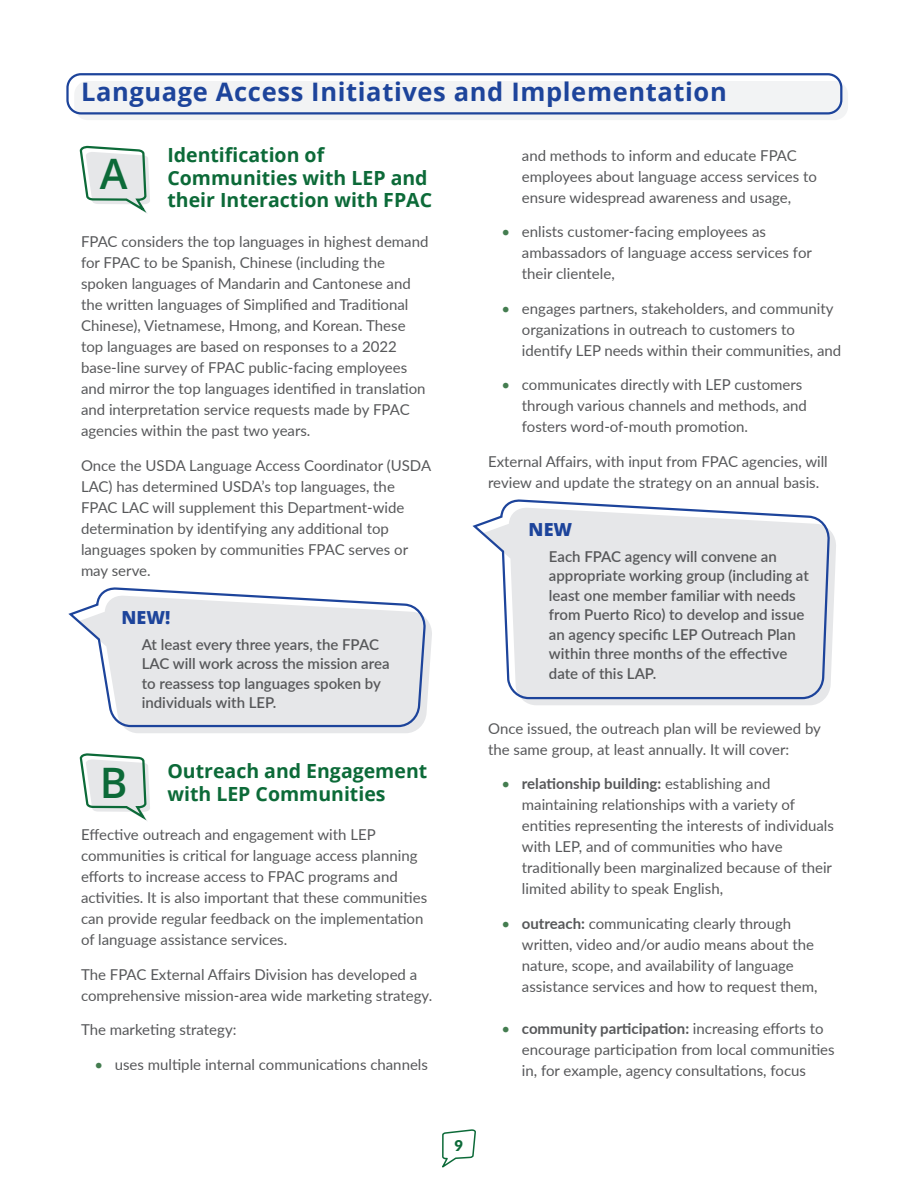
<style>
.page{position:relative;width:918px;height:1188px;background:#fff}
.page>*{position:absolute;margin:0;border:0;box-sizing:border-box;transform-origin:0 0}
.H3_-_A__B__C__3_line{font:600 42px "Open Sans";color:#0c6a38}
.H3_-_A__B__C__2_line{font:600 42px "Open Sans";color:#0c6a38}
.H2_-_outline{font:700 25.5px "Open Sans";letter-spacing:.025em;color:#1d449b}
.H3_-_A__B__C__3_line-2{font:700 19.5px/22.5px "Open Sans";color:#0c6a38}
.H3_-_A__B__C__2_line-2{font:700 19.5px/22.5px "Open Sans";color:#0c6a38}
.NEW_Header{font:800 18px "Open Sans";color:#1d449b}
.Body_Text{font:15px/21px "Lato";color:#57585a}
.Bullets_level_1{font:15px/21px "Lato";color:#57585a}
.NEW_Body{font:600 15px/19.5px "Lato";color:#57585a}
.t1{font:900 15px "Lato";color:#0c6a38}
.s1{color:#447d50}
.s2{font-weight:700}
</style>
<div class="page">
<svg style="left:442px;top:1129px;width:34px;height:39px"></svg>
<svg style="left:79px;top:753px;width:71px;height:68px"></svg>
<svg style="left:79px;top:145px;width:71px;height:68px"></svg>
<svg style="left:523px;top:530px;width:313px;height:175px;fill:#e6e7e9"></svg>
<svg style="left:472px;top:499px;width:357px;height:201px"></svg>
<svg style="left:125px;top:621px;width:307px;height:112px;fill:#e6e7e9"></svg>
<svg style="left:68px;top:587px;width:360px;height:141px"></svg>
<div style="left:74px;top:81px;width:774px;height:39px;background:#f2f3f4;border-radius:14px"></div>
<div style="left:66px;top:73px;width:776px;height:42px;border:2px solid #1d449b;border-radius:14px"></div>
<h2 class="H2_-_outline" style="left:81px;top:73px;width:647px">Language Access Initiatives and Implementation</h2>
<h3 class="H3_-_A__B__C__3_line-2" style="left:167px;top:143px;width:266px">Identification of<br>Communities with LEP and their Interaction with FPAC</h3>
<p class="Body_Text" style="left:81px;top:230px;width:349px">FPAC considers the top languages in highest demand for FPAC to be Spanish, Chinese (including the spoken languages of Mandarin and Cantonese and the written languages of Simplified and Traditional Chinese), Vietnamese, Hmong, and Korean. These top languages are based on responses to a 2022 base-line survey of FPAC public-facing employees and mirror the top languages identified in translation and interpretation service requests made by FPAC agencies within the past two years.</p>
<p class="Body_Text" style="left:81px;top:454px;width:352px">Once the USDA Language Access Coordinator (USDA LAC) has determined USDA’s top languages, the FPAC LAC will supplement this Department-wide determination by identifying any additional top languages spoken by communities FPAC serves or may serve.</p>
<p class="NEW_Header" style="left:122px;top:604px;width:50px">NEW!</p>
<p class="NEW_Body" style="left:142px;top:634px;width:249px">At least every three years, the FPAC<br>LAC will work across the mission area to reassess top languages spoken by individuals with LEP.</p>
<h3 class="H3_-_A__B__C__3_line" style="left:100px;top:145px;width:29px">A</h3>
<h3 class="H3_-_A__B__C__2_line" style="left:100px;top:754px;width:29px">B</h3>
<h3 class="H3_-_A__B__C__2_line-2" style="left:167px;top:759px;width:261px">Outreach and Engagement with LEP Communities</h3>
<p class="Body_Text" style="left:81px;top:824px;width:348px">Effective outreach and engagement with LEP communities is critical for language access planning efforts to increase access to FPAC programs and activities. It is also important that these communities can provide regular feedback on the implementation of language assistance services.</p>
<p class="Body_Text" style="left:81px;top:963px;width:353px">The FPAC External Affairs Division has developed a comprehensive mission-area wide marketing strategy.</p>
<p class="Body_Text" style="left:81px;top:1019px;width:157px">The marketing strategy:</p>
<p class="Bullets_level_1" style="left:94px;top:1053px;width:335px"><span class="s1">•</span> uses multiple internal communications channels</p>
<p class="t1" style="left:455px;top:1134px;width:10px">9</p>
<p class="Bullets_level_1" style="left:522px;top:144px;width:297px">and methods to inform and educate FPAC employees about language access services to ensure widespread awareness and usage,</p>
<p class="Bullets_level_1" style="left:522px;top:221px;width:292px;text-indent:-20px"><span class="s1">•</span> enlists customer-facing employees as ambassadors of language access services for their clientele,</p>
<p class="Bullets_level_1" style="left:522px;top:297px;width:321px;text-indent:-20px"><span class="s1">•</span> engages partners, stakeholders, and community organizations in outreach to customers to identify LEP needs within their communities, and</p>
<p class="Bullets_level_1" style="left:522px;top:374px;width:287px;text-indent:-20px"><span class="s1">•</span> communicates directly with LEP customers through various channels and methods, and fosters word-of-mouth promotion.</p>
<p class="Body_Text" style="left:488px;top:450px;width:341px">External Affairs, with input from FPAC agencies, will review and update the strategy on an annual basis.</p>
<p class="NEW_Header" style="left:529px;top:516px;width:45px">NEW</p>
<p class="NEW_Body" style="left:549px;top:546px;width:261px">Each FPAC agency will convene an appropriate working group (including at least one member familiar with needs from Puerto Rico) to develop and issue an agency specific LEP Outreach Plan within three months of the effective date of this LAP.</p>
<p class="Body_Text" style="left:488px;top:717px;width:334px">Once issued, the outreach plan will be reviewed by the same group, at least annually. It will cover:</p>
<p class="Bullets_level_1" style="left:522px;top:773px;width:314px;text-indent:-20px"><span class="s1">•</span> <span class="s2">relationship building:</span> establishing and maintaining relationships with a variety of entities representing the interests of individuals with LEP, and of communities who have traditionally been marginalized because of their limited ability to speak English,</p>
<p class="Bullets_level_1" style="left:522px;top:912px;width:297px;text-indent:-20px"><span class="s1">•</span> <span class="s2">outreach:</span> communicating clearly through written, video and/or audio means about the nature, scope, and availability of language assistance services and how to request them,</p>
<p class="Bullets_level_1" style="left:522px;top:1017px;width:314px;text-indent:-20px"><span class="s1">•</span> <span class="s2">community participation:</span> increasing efforts to encourage participation from local communities in, for example, agency consultations, focus</p>
</div>
